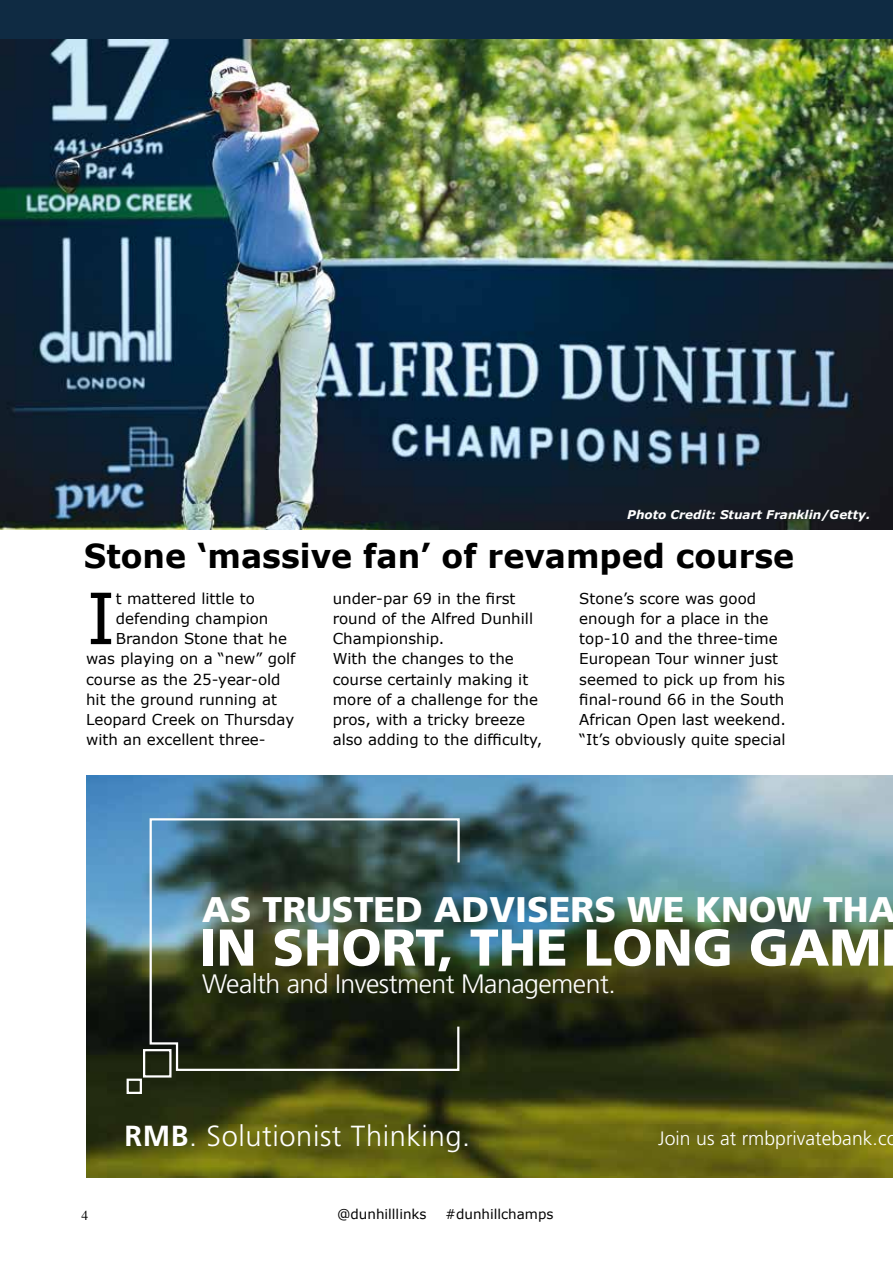
<style>
.page{position:relative;width:893px;height:1263px;background:#fff}
.page>*{position:absolute;margin:0;border:0;box-sizing:border-box;transform-origin:0 0}
.t1{font:70.65px "Verdana";color:#000}
.t2{font:900 51.75px "Frutiger LT Std";color:#fff}
.t3{font:900 35.7px "Frutiger LT Std";color:#fff}
.t4{font:700 33px "Verdana";color:#000;scale:.96 1}
.t5{font:300 29.1px "Frutiger LT Std";letter-spacing:.02em;color:#fff}
.t6{font:300 26.7px "Frutiger LT Std";letter-spacing:-.02em;color:#fff}
.t7{font:300 19.35px "Frutiger LT Std";color:#fff}
.t8{font:15px/20.2px "Verdana";color:#000}
.t9{font:13.5px "Verdana";color:#000}
.t10{font:13.5px "Times";color:#000}
.t11{font:italic 700 12px "Verdana";color:#fff}
.s1{font-weight:700}
</style>
<div class="page">
<img style="left:86px;top:775px;width:807px;height:402px">
<div style="left:143px;top:1049px;width:29px;height:28px;border:2px solid #fff"></div>
<div style="left:127px;top:1078px;width:15px;height:16px;border:2px solid #fff"></div>
<img style="left:148px;top:817px;width:313px;height:255px">
<div style="left:0;top:0;width:893px;height:40px;background:#0f2b43"></div>
<img style="left:0;top:40px;width:893px;height:489px">
<p class="t11" style="left:627px;top:506px;width:245px">Photo Credit: Stuart Franklin/Getty.</p>
<h3 class="t4" style="left:84px;top:533px;width:741px">Stone ‘massive fan’ of revamped course</h3>
<h1 class="t1" style="left:86px;top:570px;width:31px">I</h1>
<p class="t8" style="left:116px;top:588px;width:140px">t mattered little to</p>
<p class="t8" style="left:116px;top:608px;width:154px">defending champion</p>
<p class="t8" style="left:116px;top:628px;width:173px">Brandon Stone that he</p>
<p class="t8" style="left:86px;top:649px;width:211px">was playing on a “new” golf</p>
<p class="t8" style="left:86px;top:669px;width:196px">course as the 25-year-old</p>
<p class="t8" style="left:86px;top:689px;width:192px">hit the ground running at</p>
<p class="t8" style="left:86px;top:709px;width:210px">Leopard Creek on Thursday</p>
<p class="t8" style="left:86px;top:730px;width:181px">with an excellent three-</p>
<p class="t8" style="left:333px;top:588px;width:211px">under-par 69 in the first round of the Alfred Dunhill<br>Championship.<br>With the changes to the course certainly making it more of a challenge for the pros, with a tricky breeze also adding to the difficulty,</p>
<p class="t8" style="left:579px;top:588px;width:208px">Stone’s score was good enough for a place in the top-10 and the three-time<br>European Tour winner just seemed to pick up from his final-round 66 in the South<br>African Open last weekend. “It’s obviously quite special</p>
<h3 class="t3" style="left:202px;top:887px;width:696px">AS TRUSTED ADVISERS WE KNOW THA</h3>
<h2 class="t2" style="left:199px;top:916px;width:684px">IN SHORT, THE LONG GAM</h2>
<h3 class="t6" style="left:202px;top:969px;width:415px">Wealth and Investment Management.</h3>
<h3 class="t5" style="left:125px;top:1119px;width:347px"><span class="s1">RMB</span>. Solutionist Thinking.</h3>
<p class="t7" style="left:658px;top:1127px;width:241px">Join us at rmbprivatebank.co</p>
<p class="t10" style="left:81px;top:1202px;width:8px">4</p>
<p class="t9" style="left:337px;top:1205px;width:91px">@dunhilllinks</p>
<p class="t9" style="left:445px;top:1205px;width:110px">#dunhillchamps</p>
</div>
